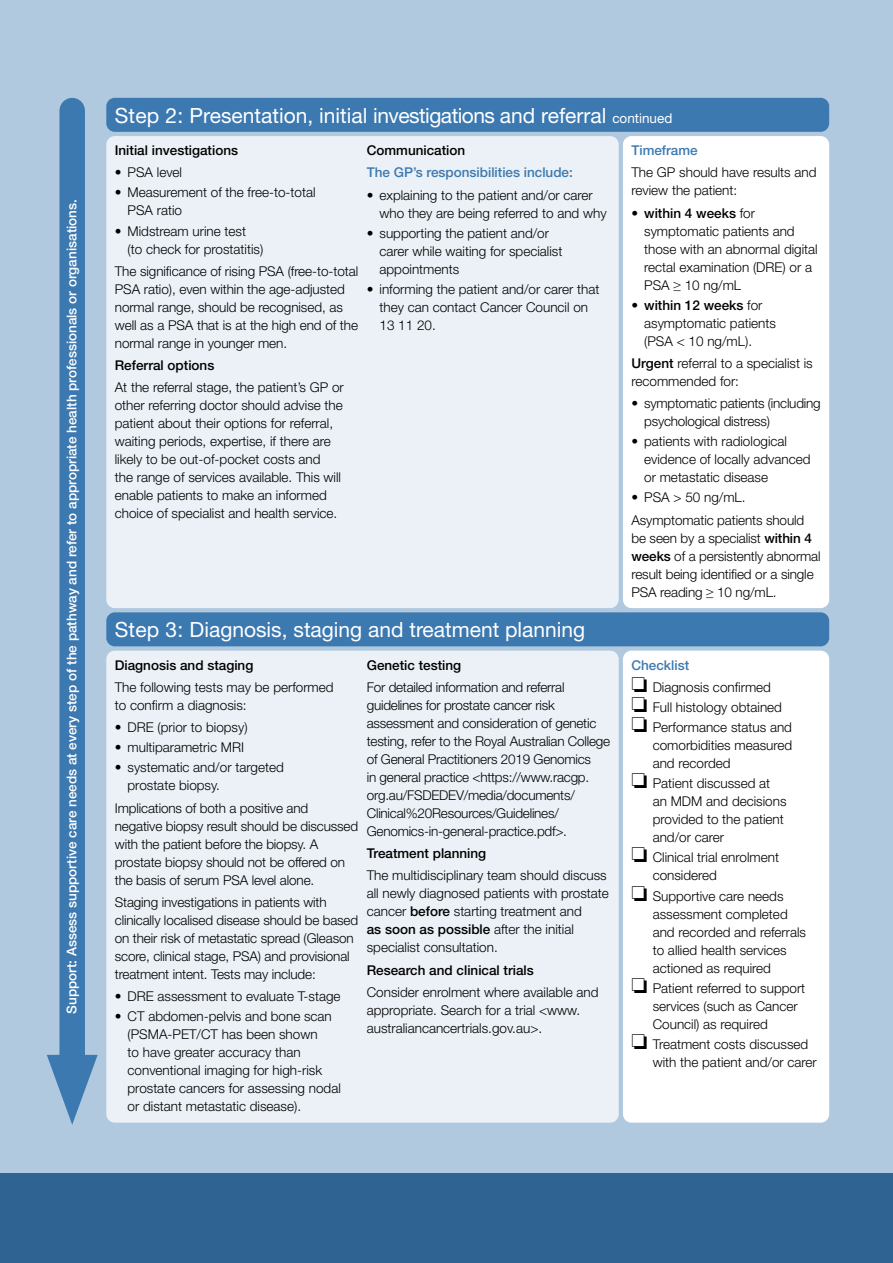
<style>
.page{position:relative;width:893px;height:1263px;background:#fff}
.page>*{position:absolute;margin:0;border:0;box-sizing:border-box;transform-origin:0 0}
.t1{font:21px "Helvetica Neue LT";color:#fff}
.t2{font:300 13.5px/18px "Helvetica Neue LT";color:#000}
.t3{font:500 13.5px "Helvetica Neue LT";color:#000}
.t4{font:500 13.5px "Helvetica Neue LT";color:#fff}
.t5{font:500 13.5px "Helvetica Neue LT";color:#3c79b0}
.s1{font-size:13.5px}
.s2{font-weight:500}
.s3{font-weight:500;color:#3c79b0}
</style>
<div class="page">
<div style="left:0;top:0;width:893px;height:1174px;background:#b1c9df"></div>
<div style="left:0;top:1174px;width:893px;height:89px;background:#2f6391"></div>
<div style="left:59px;top:111px;width:26px;height:970px;background:#3c79b0"></div>
<svg style="left:47px;top:1055px;width:51px;height:70px"></svg>
<div style="left:106px;top:612px;width:723px;height:34px;background:#3c79b0;border-radius:9px"></div>
<div style="left:106px;top:651px;width:513px;height:472px;background:#ebf1f7;border-radius:9px"></div>
<div style="left:623px;top:651px;width:206px;height:472px;background:#fff;border-radius:9px"></div>
<div style="left:106px;top:136px;width:513px;height:472px;background:#ebf1f7;border-radius:9px"></div>
<div style="left:106px;top:98px;width:723px;height:34px;background:#3c79b0;border-radius:9px"></div>
<div style="left:623px;top:136px;width:206px;height:472px;background:#fff;border-radius:9px"></div>
<p class="t4" style="left:64px;top:1014px;width:816px;rotate:-90deg">Support: Assess supportive care needs at every step of the pathway and refer to appropriate health professionals or organisations.</p>
<h1 class="t1" style="left:115px;top:103px;width:559px">Step 2: Presentation, initial investigations and referral <span class="s1">continued</span></h1>
<p class="t5" style="left:631px;top:142px;width:68px">Timeframe</p>
<p class="t2" style="left:631px;top:163px;width:187px">The GP should have results and review the patient:</p>
<p class="t2" style="left:644px;top:203px;width:175px;text-indent:-13px">• <span class="s2">within 4 weeks</span> for symptomatic patients and those with an abnormal digital rectal examination (DRE) or a<br>PSA ≥ 10 ng/mL</p>
<p class="t2" style="left:644px;top:296px;width:133px;text-indent:-13px">• <span class="s2">within 12 weeks</span> for asymptomatic patients (PSA &lt; 10 ng/mL).</p>
<p class="t2" style="left:631px;top:354px;width:183px"><span class="s2">Urgent</span> referral to a specialist is recommended for:</p>
<p class="t2" style="left:644px;top:394px;width:178px;text-indent:-13px">• symptomatic patients (including psychological distress)</p>
<p class="t2" style="left:644px;top:432px;width:168px;text-indent:-13px">• patients with radiological evidence of locally advanced or metastatic disease</p>
<p class="t2" style="left:631px;top:486px;width:174px;line-height:22.2px">• PSA &gt; 50 ng/mL.<br>Asymptomatic patients should</p>
<p class="t2" style="left:631px;top:529px;width:191px">be seen by a specialist <span class="s2">within 4 weeks</span> of a persistently abnormal result being identified or a single<br>PSA reading ≥ 10 ng/mL.</p>
<p class="t3" style="left:367px;top:142px;width:100px">Communication</p>
<p class="t5" style="left:367px;top:164px;width:208px">The GP’s responsibilities include:</p>
<p class="t2" style="left:379px;top:185px;width:229px;text-indent:-13px">• explaining to the patient and/or carer who they are being referred to and why</p>
<p class="t2" style="left:379px;top:224px;width:184px;text-indent:-13px">• supporting the patient and/or carer while waiting for specialist appointments</p>
<p class="t2" style="left:379px;top:280px;width:221px;text-indent:-13px">• informing the patient and/or carer that they can contact Cancer Council on<br>13 11 20.</p>
<p class="t3" style="left:115px;top:142px;width:125px">Initial investigations</p>
<p class="t2" style="left:115px;top:163px;width:69px">• PSA level</p>
<p class="t2" style="left:128px;top:183px;width:190px;text-indent:-13px">• Measurement of the free-to-total<br>PSA ratio</p>
<p class="t2" style="left:128px;top:222px;width:137px;text-indent:-13px">• Midstream urine test (to check for prostatitis)</p>
<p class="t2" style="left:115px;top:262px;width:245px">The significance of rising PSA (free-to-total PSA ratio), even within the age-adjusted normal range, should be recognised, as well as a PSA that is at the high end of the normal range in younger men.</p>
<p class="t3" style="left:115px;top:357px;width:101px">Referral options</p>
<p class="t2" style="left:115px;top:378px;width:231px">At the referral stage, the patient’s GP or other referring doctor should advise the patient about their options for referral, waiting periods, expertise, if there are likely to be out-of-pocket costs and<br>the range of services available. This will enable patients to make an informed choice of specialist and health service.</p>
<h1 class="t1" style="left:115px;top:617px;width:472px">Step 3: Diagnosis, staging and treatment planning</h1>
<p class="t3" style="left:115px;top:657px;width:140px">Diagnosis and staging</p>
<p class="t2" style="left:115px;top:678px;width:220px">The following tests may be performed to confirm a diagnosis:</p>
<p class="t2" style="left:115px;top:718px;width:134px">• DRE (prior to biopsy)</p>
<p class="t2" style="left:115px;top:738px;width:131px">• multiparametric MRI</p>
<p class="t2" style="left:128px;top:758px;width:158px;text-indent:-13px">• systematic and/or targeted prostate biopsy.</p>
<p class="t2" style="left:115px;top:798px;width:245px">Implications of both a positive and negative biopsy result should be discussed with the patient before the biopsy. A prostate biopsy should not be offered on the basis of serum PSA level alone.</p>
<p class="t2" style="left:115px;top:893px;width:245px">Staging investigations in patients with clinically localised disease should be based on their risk of metastatic spread (Gleason score, clinical stage, PSA) and provisional treatment intent. Tests may include:</p>
<p class="t2" style="left:115px;top:987px;width:227px">• DRE assessment to evaluate T-stage</p>
<p class="t2" style="left:128px;top:1007px;width:215px;text-indent:-13px">• CT abdomen-pelvis and bone scan (PSMA-PET/CT has been shown<br>to have greater accuracy than conventional imaging for high-risk prostate cancers for assessing nodal or distant metastatic disease).</p>
<p class="t3" style="left:367px;top:657px;width:96px">Genetic testing</p>
<p class="t2" style="left:367px;top:678px;width:245px">For detailed information and referral guidelines for prostate cancer risk assessment and consideration of genetic testing, refer to the Royal Australian College of General Practitioners 2019 Genomics<br>in general practice &lt;https://www.racgp. org.au/FSDEDEV/media/documents/ Clinical%20Resources/Guidelines/ Genomics-in-general-practice.pdf&gt;.</p>
<p class="t3" style="left:367px;top:845px;width:121px">Treatment planning</p>
<p class="t2" style="left:367px;top:866px;width:244px">The multidisciplinary team should discuss all newly diagnosed patients with prostate cancer <span class="s2">before</span> starting treatment and<br><span class="s2">as soon as possible</span> after the initial specialist consultation.</p>
<p class="t3" style="left:367px;top:962px;width:169px">Research and clinical trials</p>
<p class="t2" style="left:367px;top:983px;width:233px">Consider enrolment where available and appropriate. Search for a trial &lt;www. australiancancertrials.gov.au&gt;.</p>
<p class="t2" style="left:631px;top:653px;width:141px;line-height:22.2px"><span class="s3">Checklist<br></span>❏ Diagnosis confirmed</p>
<p class="t2" style="left:631px;top:697px;width:162px;line-height:20.1px">❏ Full histology obtained ❏ Performance status and</p>
<p class="t2" style="left:653px;top:736px;width:141px">comorbidities measured and recorded</p>
<p class="t2" style="left:653px;top:774px;width:135px;text-indent:-21px">❏ Patient discussed at an MDM and decisions provided to the patient and/or carer</p>
<p class="t2" style="left:653px;top:848px;width:128px;text-indent:-21px">❏ Clinical trial enrolment considered</p>
<p class="t2" style="left:653px;top:886px;width:155px;text-indent:-21px">❏ Supportive care needs assessment completed and recorded and referrals to allied health services actioned as required</p>
<p class="t2" style="left:653px;top:979px;width:154px;text-indent:-21px">❏ Patient referred to support services (such as Cancer<br>Council) as required</p>
<p class="t2" style="left:653px;top:1035px;width:166px;text-indent:-21px">❏ Treatment costs discussed with the patient and/or carer</p>
</div>
